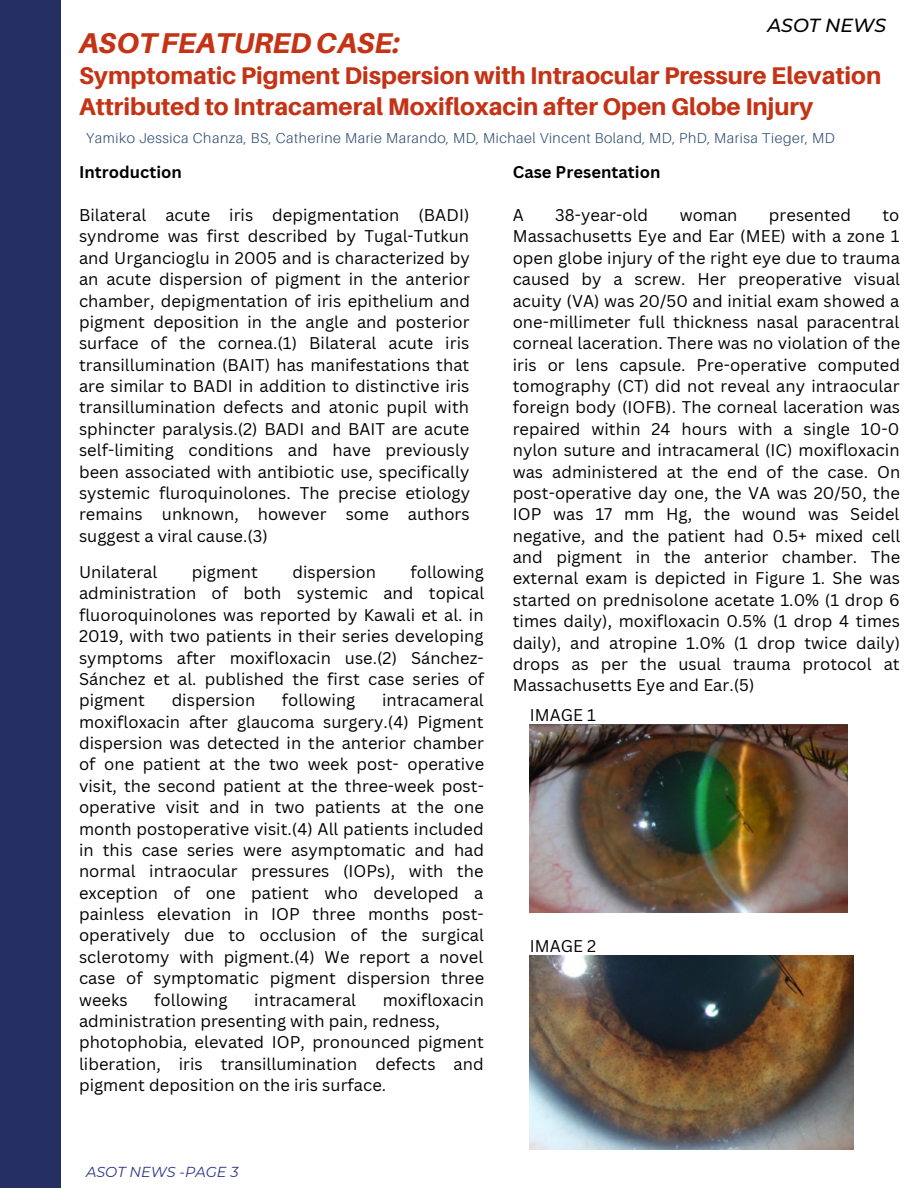
<style>
.page{position:relative;width:918px;height:1188px;background:#fff}
.page>*{position:absolute;margin:0;border:0;box-sizing:border-box;transform-origin:0 0}
.t1{font:italic 800 28.65px "Aileron";color:#c43315}
.t2{font:800 24.15px/30.3px "Aileron";color:#c43315}
.t3{font:italic 500 18.9px "Montserrat";color:#000}
.t4{font:16.5px/21.3px "Canva Sans";letter-spacing:.005em;color:#000;text-align:justify}
.t5{font:700 16.5px "Canva Sans";letter-spacing:.005em;color:#000}
.t6{font:300 14.4px "Aileron";letter-spacing:.04em;color:#2e4d72}
.t7{font:italic 14.4px "Montserrat";color:#2b3786}
</style>
<div class="page">
<div style="left:0;top:0;width:60px;height:1188px;background:#262f62"></div>
<img style="left:530px;top:725px;width:317px;height:188px">
<img style="left:530px;top:956px;width:324px;height:193px">
<p class="t3" style="left:767px;top:13px;width:120px">ASOT NEWS</p>
<h1 class="t1" style="left:79px;top:25px;width:323px">ASOTFEATUREDCASE:</h1>
<h2 class="t2" style="left:79px;top:60px;width:804px">Symptomatic Pigment Dispersion with Intraocular Pressure Elevation<br>Attributed to Intracameral Moxifloxacin after Open Globe Injury</h2>
<p class="t6" style="left:86px;top:129px;width:750px">Yamiko Jessica Chanza, BS, Catherine Marie Marando, MD, Michael Vincent Boland, MD, PhD, Marisa Tieger, MD</p>
<p class="t5" style="left:79px;top:161px;width:104px">Introduction</p>
<p class="t4" style="left:79px;top:204px;width:393px">Bilateral acute iris depigmentation (BADI) syndrome was first described by Tugal-Tutkun and Urgancioglu in 2005 and is characterized by an acute dispersion of pigment in the anterior chamber, depigmentation of iris epithelium and pigment deposition in the angle and posterior surface of the cornea.(1) Bilateral acute iris transillumination (BAIT) has manifestations that are similar to BADI in addition to distinctive iris transillumination defects and atonic pupil with sphincter paralysis.(2) BADI and BAIT are acute self-limiting conditions and have previously been associated with antibiotic use, specifically systemic fluroquinolones. The precise etiology remains unknown, however some authors suggest a viral cause.(3)</p>
<p class="t4" style="left:79px;top:561px;width:407px;text-indent:331px">following administration of both systemic and topical fluoroquinolones was reported by Kawali et al. in 2019, with two patients in their series developing symptoms after moxifloxacin use.(2) Sánchez-Sánchez et al. published the first case series of pigment</p>
<p class="t4" style="left:79px;top:561px;width:80px">Unilateral</p>
<p class="t4" style="left:192px;top:561px;width:67px">pigment</p>
<p class="t4" style="left:292px;top:561px;width:85px">dispersion</p>
<p class="t4" style="left:172px;top:689px;width:85px">dispersion</p>
<p class="t4" style="left:282px;top:689px;width:75px">following</p>
<p class="t4" style="left:79px;top:689px;width:407px;text-indent:303px">intracameral moxifloxacin after glaucoma surgery.(4) Pigment dispersion was detected in the anterior chamber of one patient at the two week post- operative visit, the second patient at the three-week post&shy;operative visit and in two patients at the one month postoperative visit.(4) All patients included in this case series were asymptomatic and had normal intraocular pressures (IOPs), with the exception of one patient who developed a painless elevation in IOP three months post&shy;operatively due to occlusion of the surgical sclerotomy with pigment.(4) We report a novel case of symptomatic pigment dispersion three weeks</p>
<p class="t4" style="left:79px;top:988px;width:406px;text-align:left;text-indent:304px">moxifloxacin administration presenting with pain, redness, photophobia, elevated IOP, pronounced pigment liberation, iris transillumination defects and pigment deposition on the iris surface.</p>
<p class="t4" style="left:154px;top:988px;width:75px">following</p>
<p class="t4" style="left:254px;top:988px;width:103px">intracameral</p>
<p class="t5" style="left:513px;top:161px;width:149px">Case Presentation</p>
<p class="t4" style="left:513px;top:204px;width:13px">A</p>
<p class="t4" style="left:555px;top:204px;width:95px">38-year-old</p>
<p class="t4" style="left:680px;top:204px;width:59px">woman</p>
<p class="t4" style="left:769px;top:204px;width:84px">presented</p>
<p class="t4" style="left:513px;top:204px;width:389px;text-indent:370px">to Massachusetts Eye and Ear (MEE) with a zone 1 open globe injury of the right eye due to trauma caused by a screw. Her preoperative visual acuity (VA) was 20/50 and initial exam showed a one-millimeter full thickness nasal paracentral corneal laceration. There was no violation of the iris or lens capsule. Pre-operative computed tomography (CT) did not reveal any intraocular foreign body (IOFB). The corneal laceration was repaired within 24 hours with a single 10-0 nylon suture and intracameral (IC) moxifloxacin was administered at the end of the case. On post-operative day one, the VA was 20/50, the IOP was 17 mm Hg, the wound was Seidel negative, and the patient had 0.5+ mixed cell and pigment in the anterior chamber. The external exam is depicted in Figure 1. She was started on prednisolone acetate 1.0% (1 drop 6 times daily), moxifloxacin 0.5% (1 drop 4 times daily), and atropine 1.0% (1 drop twice daily) drops as per the usual trauma protocol at Massachusetts Eye and Ear.(5)</p>
<p class="t4" style="left:530px;top:704px;width:67px">IMAGE 1</p>
<p class="t4" style="left:530px;top:935px;width:68px">IMAGE 2</p>
<p class="t7" style="left:86px;top:1163px;width:154px">ASOT NEWS -PAGE 3</p>
</div>
